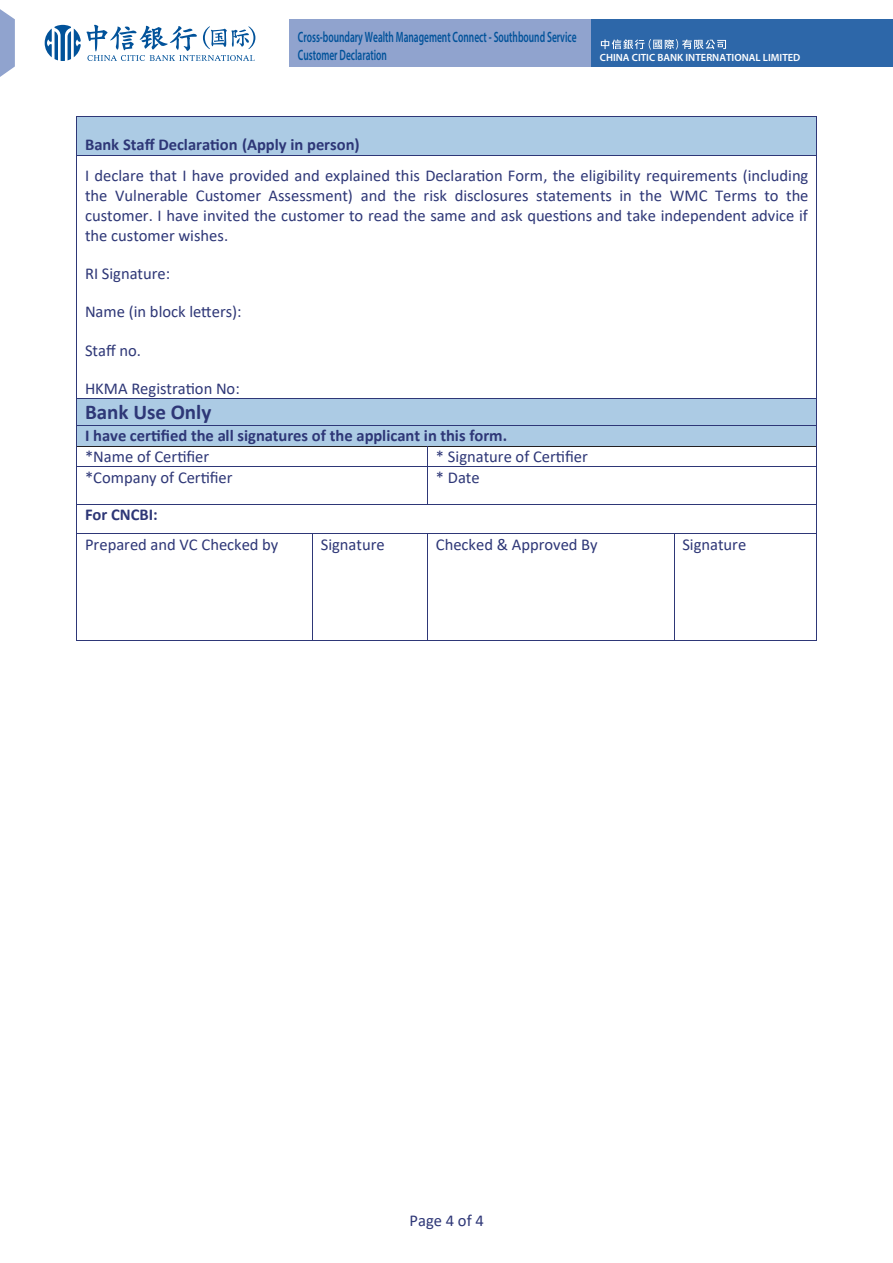
<style>
.page{position:relative;width:893px;height:1263px;background:#fff}
.page>*{position:absolute;margin:0;border:0;box-sizing:border-box;transform-origin:0 0}
.t1{font:700 21px "Calibri";color:#2e3777}
.t2{font:16.5px/20.1px "Calibri";color:#2e3777;text-align:justify}
.t3{font:700 16.5px "Calibri";color:#2e3777}
.t4{font:600 15px/18px "Myriad Pro";color:#01529a;scale:.63 1}
.t5{font:600 10.5px "Myriad Pro";color:#fff}
</style>
<div class="page">
<div style="left:289px;top:19px;width:302px;height:48px;background:#90a3ce"></div>
<div style="left:591px;top:19px;width:301px;height:48px;background:#2d67a9"></div>
<svg style="left:45px;top:25px;width:210px;height:36px"></svg>
<svg style="left:0;top:9px;width:15px;height:68px"></svg>
<svg style="left:601px;top:39px;width:125px;height:11px"></svg>
<div style="left:77px;top:116px;width:739px;height:39px;background:#accbe4"></div>
<hr style="left:77px;top:116px;width:739px;height:1px;background:#2e3777">
<hr style="left:76px;top:116px;width:1px;height:39px;background:#2e3777">
<hr style="left:816px;top:116px;width:1px;height:39px;background:#2e3777">
<hr style="left:77px;top:155px;width:739px;height:1px;background:#2e3777">
<hr style="left:76px;top:156px;width:1px;height:242px;background:#2e3777">
<hr style="left:816px;top:156px;width:1px;height:242px;background:#2e3777">
<div style="left:77px;top:399px;width:739px;height:26px;background:#accbe4"></div>
<hr style="left:77px;top:398px;width:739px;height:1px;background:#2e3777">
<div style="left:77px;top:426px;width:739px;height:20px;background:#accbe4"></div>
<hr style="left:77px;top:425px;width:739px;height:1px;background:#2e3777">
<hr style="left:77px;top:446px;width:350px;height:1px;background:#231f20">
<hr style="left:428px;top:446px;width:388px;height:1px;background:#231f20">
<svg style="left:76px;top:398px;width:1px;height:69px"></svg>
<hr style="left:77px;top:467px;width:350px;height:1px;background:#2e3777">
<svg style="left:427px;top:446px;width:1px;height:21px"></svg>
<hr style="left:428px;top:467px;width:388px;height:1px;background:#2e3777">
<svg style="left:816px;top:398px;width:1px;height:69px"></svg>
<hr style="left:76px;top:467px;width:1px;height:37px;background:#2e3777">
<hr style="left:427px;top:467px;width:1px;height:37px;background:#2e3777">
<hr style="left:816px;top:467px;width:1px;height:37px;background:#2e3777">
<hr style="left:77px;top:504px;width:350px;height:1px;background:#2e3777">
<hr style="left:428px;top:504px;width:388px;height:1px;background:#2e3777">
<hr style="left:76px;top:504px;width:1px;height:30px;background:#2e3777">
<hr style="left:816px;top:504px;width:1px;height:30px;background:#2e3777">
<hr style="left:77px;top:534px;width:235px;height:1px;background:#2e3777">
<hr style="left:313px;top:534px;width:114px;height:1px;background:#2e3777">
<hr style="left:428px;top:534px;width:245px;height:1px;background:#2e3777">
<hr style="left:674px;top:534px;width:142px;height:1px;background:#2e3777">
<hr style="left:76px;top:534px;width:1px;height:107px;background:#2e3777">
<hr style="left:77px;top:641px;width:235px;height:1px;background:#2e3777">
<hr style="left:312px;top:534px;width:1px;height:107px;background:#2e3777">
<hr style="left:313px;top:641px;width:114px;height:1px;background:#2e3777">
<hr style="left:427px;top:534px;width:1px;height:107px;background:#2e3777">
<hr style="left:428px;top:641px;width:245px;height:1px;background:#2e3777">
<hr style="left:673px;top:534px;width:1px;height:107px;background:#2e3777">
<hr style="left:674px;top:641px;width:142px;height:1px;background:#2e3777">
<hr style="left:816px;top:534px;width:1px;height:107px;background:#2e3777">
<p class="t4" style="left:298px;top:30px;width:444px">Cross-boundary Wealth Management Connect - Southbound Service<br>Customer Declaration</p>
<p class="t5" style="left:600px;top:54px;width:202px">CHINA CITIC BANK INTERNATIONAL LIMITED</p>
<p class="t3" style="left:85px;top:138px;width:276px">Bank Staff DeclaraÅon (Apply in person)</p>
<p class="t2" style="left:85px;top:166px;width:725px">I declare that I have provided and explained this Declara!on Form, the eligibility requirements (including the Vulnerable Customer Assessment) and the risk disclosures statements in the WMC Terms to the customer. I have invited the customer to read the same and ask ques!ons and take independent advice if the customer wishes.</p>
<p class="t2" style="left:85px;top:265px;width:87px">RI Signature:</p>
<p class="t2" style="left:85px;top:303px;width:158px">Name (in block le"ers):</p>
<p class="t2" style="left:85px;top:341px;width:58px">Staff no.</p>
<p class="t2" style="left:85px;top:380px;width:156px">HKMA Registra!on No:</p>
<p class="t1" style="left:85px;top:405px;width:128px">Bank Use Only</p>
<p class="t3" style="left:85px;top:430px;width:423px">I have cerÅfied the all signatures of the applicant in this form.</p>
<p class="t2" style="left:85px;top:448px;width:126px">*Name of Cer!fier</p>
<p class="t2" style="left:436px;top:448px;width:153px">* Signature of Cer!fier</p>
<p class="t2" style="left:85px;top:469px;width:149px">*Company of Cer!fier</p>
<p class="t2" style="left:436px;top:469px;width:45px">* Date</p>
<p class="t3" style="left:85px;top:508px;width:74px">For CNCBI:</p>
<p class="t2" style="left:85px;top:535px;width:195px">Prepared and VC Checked by</p>
<p class="t2" style="left:321px;top:535px;width:65px">Signature</p>
<p class="t2" style="left:436px;top:535px;width:163px">Checked &amp; Approved By</p>
<p class="t2" style="left:682px;top:535px;width:65px">Signature</p>
<p class="t2" style="left:409px;top:1212px;width:76px">Page 4 of 4</p>
</div>
